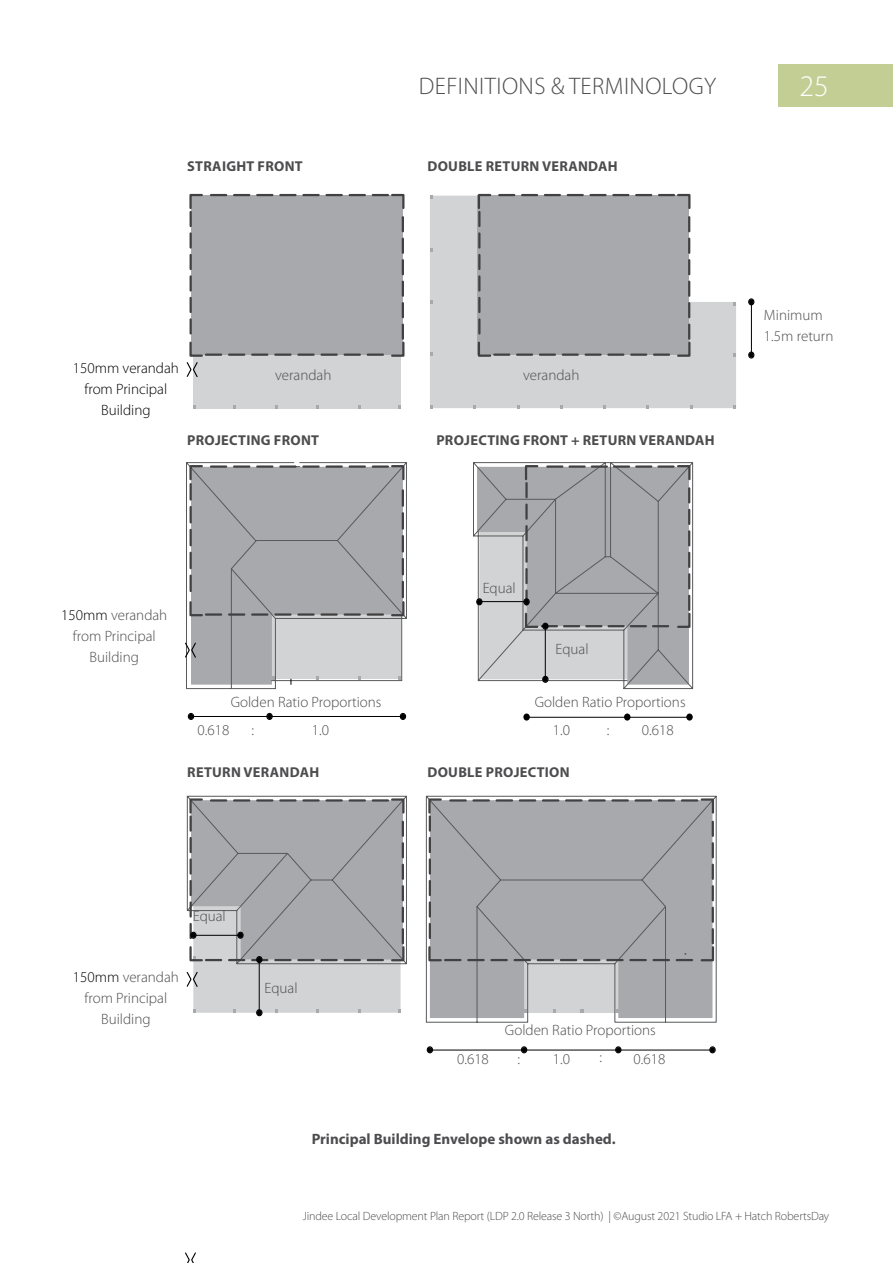
<style>
.page{position:relative;width:893px;height:1263px;background:#fff}
.page>*{position:absolute;margin:0;border:0;box-sizing:border-box;transform-origin:0 0}
.t1{font:300 30px "Myriad Pro";color:#fff}
.t2{font:300 24px "Myriad Pro";letter-spacing:.02em;color:#4d4d4f}
.t3{font:300 15px/21px "Myriad Pro";color:#4d4d4f;text-align:center}
.t4{font:700 15px "Myriad Pro";color:#4d4d4f}
.t5{font:300 15px/21px "Myriad Pro";color:#000;text-align:center}
.t6{font:700 14.4px "Myriad Pro";letter-spacing:.02em;color:#4d4d4f}
.t7{font:300 12px "Myriad Pro";letter-spacing:-.01em;color:#4d4d4f}
.s1{color:#000}
</style>
<div class="page">
<div style="left:778px;top:64px;width:115px;height:42px;background:#c2ce94"></div>
<svg style="left:430px;top:196px;width:306px;height:212px;background:#d7d9da"></svg>
<div style="left:477px;top:196px;width:212px;height:159px;background:#a7a9ac"></div>
<svg style="left:430px;top:300px;width:3px;height:4px"></svg>
<svg style="left:733px;top:353px;width:3px;height:4px"></svg>
<svg style="left:406px;top:462px;width:311px;height:561px"></svg>
<svg style="left:427px;top:945px;width:265px;height:17px;background:#9c9ea1"></svg>
<svg style="left:427px;top:797px;width:16px;height:141px;background:#a5a7a9"></svg>
<svg style="left:450px;top:797px;width:265px;height:18px;background:#a8aaac"></svg>
<svg style="left:699px;top:822px;width:16px;height:140px;background:#a2a3a6"></svg>
<svg style="left:477px;top:341px;width:192px;height:17px"></svg>
<svg style="left:477px;top:193px;width:15px;height:140px"></svg>
<svg style="left:499px;top:193px;width:193px;height:17px"></svg>
<svg style="left:676px;top:217px;width:16px;height:141px"></svg>
<div style="left:748px;top:298px;width:6px;height:7px;border:1px solid #000;border-radius:50%"></div>
<div style="left:748px;top:351px;width:6px;height:8px;border:1px solid #000;border-radius:50%"></div>
<hr style="left:751px;top:302px;width:1px;height:53px;background:#000">
<div style="left:476px;top:598px;width:7px;height:7px;border:1px solid #000;border-radius:50%"></div>
<svg style="left:477px;top:464px;width:215px;height:218px;background:#aeb0b2"></svg>
<div style="left:542px;top:676px;width:7px;height:7px;border:1px solid #000;border-radius:50%"></div>
<hr style="left:479px;top:601px;width:47px;height:1px;background:#000">
<hr style="left:545px;top:626px;width:1px;height:54px;background:#000">
<hr style="left:526px;top:717px;width:164px;height:1px;background:#000">
<div style="left:523px;top:713px;width:7px;height:8px;border:1px solid #000;border-radius:50%"></div>
<div style="left:624px;top:713px;width:6px;height:8px;border:1px solid #000;border-radius:50%"></div>
<div style="left:686px;top:713px;width:7px;height:8px;border:1px solid #000;border-radius:50%"></div>
<div style="left:427px;top:1046px;width:6px;height:7px;border:1px solid #000;border-radius:50%"></div>
<div style="left:521px;top:1046px;width:6px;height:7px;border:1px solid #000;border-radius:50%"></div>
<div style="left:615px;top:1046px;width:6px;height:7px;border:1px solid #000;border-radius:50%"></div>
<div style="left:709px;top:1046px;width:7px;height:7px;border:1px solid #000;border-radius:50%"></div>
<hr style="left:430px;top:1050px;width:283px;height:1px;background:#000">
<svg style="left:185px;top:193px;width:221px;height:1070px"></svg>
<h2 class="t2" style="left:419px;top:72px;width:299px">DEFINITIONS &amp; TERMINOLOGY</h2>
<h1 class="t1" style="left:799px;top:68px;width:31px">25</h1>
<p class="t6" style="left:187px;top:157px;width:117px">STRAIGHT FRONT</p>
<p class="t6" style="left:427px;top:157px;width:192px">DOUBLE RETURN VERANDAH</p>
<p class="t5" style="left:73px;top:357px;width:108px">150mm verandah from Principal<br>Building</p>
<p class="t3" style="left:275px;top:364px;width:58px">verandah</p>
<p class="t3" style="left:523px;top:364px;width:58px">verandah</p>
<p class="t6" style="left:187px;top:430px;width:133px">PROJECTING FRONT</p>
<p class="t6" style="left:436px;top:430px;width:280px">PROJECTING FRONT + RETURN VERANDAH</p>
<p class="t3" style="left:764px;top:305px;width:71px;text-align:left">Minimum<br>1.5m return</p>
<p class="t3" style="left:61px;top:604px;width:108px"><span class="s1">150mm</span> verandah from Principal<br>Building</p>
<p class="t3" style="left:483px;top:577px;width:35px">Equal</p>
<p class="t3" style="left:555px;top:638px;width:35px">Equal</p>
<p class="t3" style="left:231px;top:691px;width:152px">Golden Ratio Proportions</p>
<p class="t3" style="left:535px;top:691px;width:152px">Golden Ratio Proportions</p>
<p class="t3" style="left:198px;top:719px;width:33px">0.618</p>
<p class="t3" style="left:252px;top:719px;width:4px">:</p>
<p class="t3" style="left:312px;top:719px;width:19px">1.0</p>
<p class="t3" style="left:553px;top:719px;width:19px">1.0</p>
<p class="t3" style="left:607px;top:719px;width:4px">:</p>
<p class="t3" style="left:642px;top:719px;width:33px">0.618</p>
<p class="t6" style="left:187px;top:763px;width:133px">RETURN VERANDAH</p>
<p class="t6" style="left:427px;top:763px;width:144px">DOUBLE PROJECTION</p>
<p class="t3" style="left:193px;top:906px;width:35px">Equal</p>
<p class="t3" style="left:73px;top:966px;width:108px"><span class="s1">150mm</span> verandah from Principal<br>Building</p>
<p class="t3" style="left:264px;top:977px;width:35px">Equal</p>
<p class="t3" style="left:684px;top:944px;width:4px">:</p>
<p class="t3" style="left:505px;top:1019px;width:152px">Golden Ratio Proportions</p>
<p class="t3" style="left:457px;top:1049px;width:33px">0.618</p>
<p class="t3" style="left:517px;top:1049px;width:4px">:</p>
<p class="t3" style="left:553px;top:1049px;width:19px">1.0</p>
<p class="t3" style="left:634px;top:1049px;width:33px">0.618</p>
<p class="t3" style="left:599px;top:1046px;width:4px">:</p>
<p class="t4" style="left:312px;top:1129px;width:305px">Principal Building Envelope shown as dashed.</p>
<p class="t7" style="left:303px;top:1209px;width:528px">Jindee Local Development Plan Report (LDP 2.0 Release 3 North) | ©August 2021 Studio LFA + Hatch RobertsDay</p>
</div>
